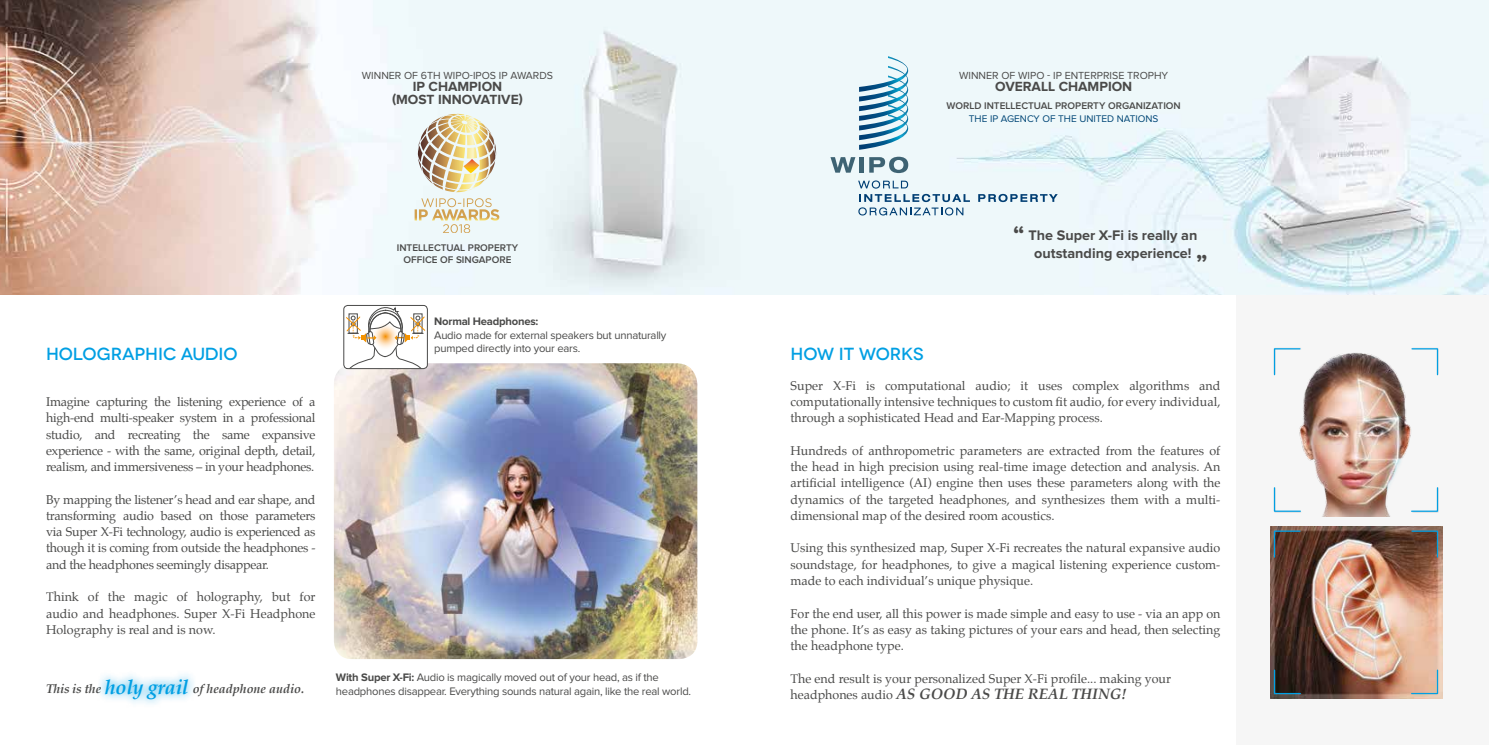
<style>
.page{position:relative;width:1489px;height:745px;background:#fff}
.page>*{position:absolute;margin:0;border:0;box-sizing:border-box;transform-origin:0 0}
.t1{font:700 25px "Proxima Nova";color:#4a4a49}
.t2{font:italic 700 20px "Palatino";color:#009fe3}
.t3{font:500 17.5px "Novecentowide";letter-spacing:-.01em;color:#009fe3}
.t4{font:italic 700 15px "Palatino";color:#4a4a49}
.t5{font:700 14.38px/17.2px "Proxima Nova";color:#4a4a49;text-align:center}
.t6{font:700 13.75px/12.1px "Proxima Nova";color:#4a4a49}
.t7{font:12.5px/16.2px "Palatino";color:#4a4a49;text-align:justify}
.t8{font:italic 700 12.5px "Palatino";letter-spacing:-.02em;color:#4a4a49}
.t9{font:11.25px/13.5px "Proxima Nova";letter-spacing:-.02em;color:#4a4a49}
.t10{font:700 11.25px "Proxima Nova";letter-spacing:-.02em;color:#4a4a49}
.t11{font:10.62px "Proxima Nova";color:#4a4a49}
.t12{font:600 10px/12px "Proxima Nova";color:#4a4a49;text-align:center}
.t13{font:10px "Proxima Nova";color:#004676}
.s1{font-weight:700}
.s2{font-weight:400;font-style:normal;font-size:12.5px}
</style>
<div class="page">
<div style="left:1235px;top:0;width:253px;height:744px;background:#f6f6f6"></div>
<img style="left:334px;top:363px;width:363px;height:295px">
<img style="left:0;top:0;width:1488px;height:294px">
<div style="left:96px;top:669px;width:101px;height:39px;background:#009fe3;opacity:.93"></div>
<svg style="left:345px;top:307px;width:81px;height:60px"></svg>
<div style="left:343px;top:305px;width:85px;height:64px;border:1px solid #4a4a49;border-radius:4px"></div>
<img style="left:1270px;top:526px;width:172px;height:172px">
<img style="left:1275px;top:348px;width:164px;height:168px">
<svg style="left:1273px;top:486px;width:28px;height:26px"></svg>
<svg style="left:1410px;top:486px;width:28px;height:26px"></svg>
<svg style="left:1273px;top:348px;width:28px;height:28px"></svg>
<svg style="left:1410px;top:348px;width:28px;height:28px"></svg>
<svg style="left:1273px;top:668px;width:28px;height:26px"></svg>
<svg style="left:1410px;top:668px;width:28px;height:26px"></svg>
<svg style="left:1273px;top:529px;width:28px;height:29px"></svg>
<svg style="left:1410px;top:529px;width:28px;height:29px"></svg>
<svg style="left:447px;top:198px;width:44px;height:9px"></svg>
<svg style="left:427px;top:114px;width:59px;height:18px"></svg>
<svg style="left:463px;top:159px;width:16px;height:14px"></svg>
<svg style="left:830px;top:157px;width:25px;height:15px"></svg>
<hr style="left:859px;top:157px;width:4px;height:15px;background:#3e6373">
<svg style="left:869px;top:157px;width:39px;height:16px"></svg>
<svg style="left:858px;top:180px;width:50px;height:8px"></svg>
<svg style="left:978px;top:194px;width:79px;height:8px"></svg>
<svg style="left:858px;top:194px;width:111px;height:21px"></svg>
<svg style="left:859px;top:56px;width:49px;height:94px"></svg>
<p class="t11" style="left:362px;top:71px;width:191px">Winner of 6th WI PO-I POS I P Awards</p>
<p class="t6" style="left:413px;top:81px;width:35px">IP Champi</p>
<p class="t6" style="left:392px;top:81px;width:132px;text-indent:89px">on (Most Inn ovative)</p>
<p class="t11" style="left:959px;top:71px;width:210px">Winner of wipo - ip enterprise trophy</p>
<p class="t6" style="left:995px;top:81px;width:46px">overall</p>
<p class="t6" style="left:1058px;top:81px;width:19px">Champi</p>
<p class="t6" style="left:1111px;top:81px;width:20px">on</p>
<p class="t12" style="left:946px;top:100px;width:236px">WORLD INTELLECTUAL PROPERTY ORGANIZATION</p>
<p class="t13" style="left:968px;top:113px;width:7px">the</p>
<p class="t13" style="left:989px;top:113px;width:18px">IP age</p>
<p class="t13" style="left:1019px;top:113px;width:46px">ncy of the</p>
<p class="t13" style="left:1079px;top:113px;width:45px">United Nat</p>
<p class="t13" style="left:1135px;top:113px;width:23px">ions</p>
<p class="t12" style="left:397px;top:242px;width:123px">INTELLECTUAL PROPERTY<br>OFFICE OF SINGAPORE</p>
<p class="t10" style="left:434px;top:316px;width:105px">Normal Headphones:</p>
<p class="t9" style="left:434px;top:328px;width:234px">Audio made for external speakers but unnaturally pumped directly into your ears.</p>
<h3 class="t3" style="left:46px;top:343px;width:193px">HOLOGRAPHIC AUDIO</h3>
<h3 class="t3" style="left:790px;top:343px;width:134px">HOW IT WORKS</h3>
<h1 class="t1" style="left:1012px;top:223px;width:13px">“</h1>
<p class="t5" style="left:1028px;top:227px;width:170px">The Super X-Fi is really an outstanding experience!</p>
<h1 class="t1" style="left:1207px;top:264px;width:13px;rotate:-180deg">“</h1>
<p class="t7" style="left:46px;top:393px;width:271px">Imagine capturing the listening experience of a high-end multi-speaker system in a professional studio, and recreating the same expansive experience - with the same, original depth, detail, realism, and immersiveness – in your headphones.</p>
<p class="t7" style="left:46px;top:491px;width:271px">By mapping the listener’s head and ear shape, and transforming audio based on those parameters via Super X-Fi technology, audio is experienced as though it is coming from outside the headphones - and the headphones seemingly disappear.</p>
<p class="t7" style="left:46px;top:588px;width:271px">Think of the magic of holography, but for audio and headphones. Super X-Fi Headphone Holography is real and is now.</p>
<h2 class="t2" style="left:105px;top:669px;width:85px">holy grail</h2>
<p class="t8" style="left:46px;top:678px;width:57px">This is the</p>
<p class="t8" style="left:193px;top:678px;width:113px">of headphone audio.</p>
<p class="t9" style="left:336px;top:670px;width:357px"><span class="s1">With Super X-Fi:</span> Audio is magically moved out of your head, as if the headphones disappear. Everything sounds natural again, like the real world.</p>
<p class="t7" style="left:790px;top:377px;width:431px">Super X-Fi is computational audio; it uses complex algorithms and computationally intensive techniques to custom fit audio, for every individual, through a sophisticated Head and Ear-Mapping process.</p>
<p class="t7" style="left:790px;top:442px;width:431px">Hundreds of anthropometric parameters are extracted from the features of the head in high precision using real-time image detection and analysis. An artificial intelligence (AI) engine then uses these parameters along with the dynamics of the targeted headphones, and synthesizes them with a multi&shy;dimensional map of the desired room acoustics.</p>
<p class="t7" style="left:790px;top:539px;width:431px">Using this synthesized map, Super X-Fi recreates the natural expansive audio soundstage, for headphones, to give a magical listening experience custom&shy;made to each individual’s unique physique.</p>
<p class="t7" style="left:790px;top:604px;width:431px">For the end user, all this power is made simple and easy to use - via an app on the phone. It’s as easy as taking pictures of your ears and head, then selecting the headphone type.</p>
<p class="t7" style="left:790px;top:669px;width:382px">The end result is your personalized Super X-Fi profile... making your</p>
<p class="t4" style="left:790px;top:680px;width:337px"><span class="s2">headphones audio</span> as good as the real thing!</p>
</div>
